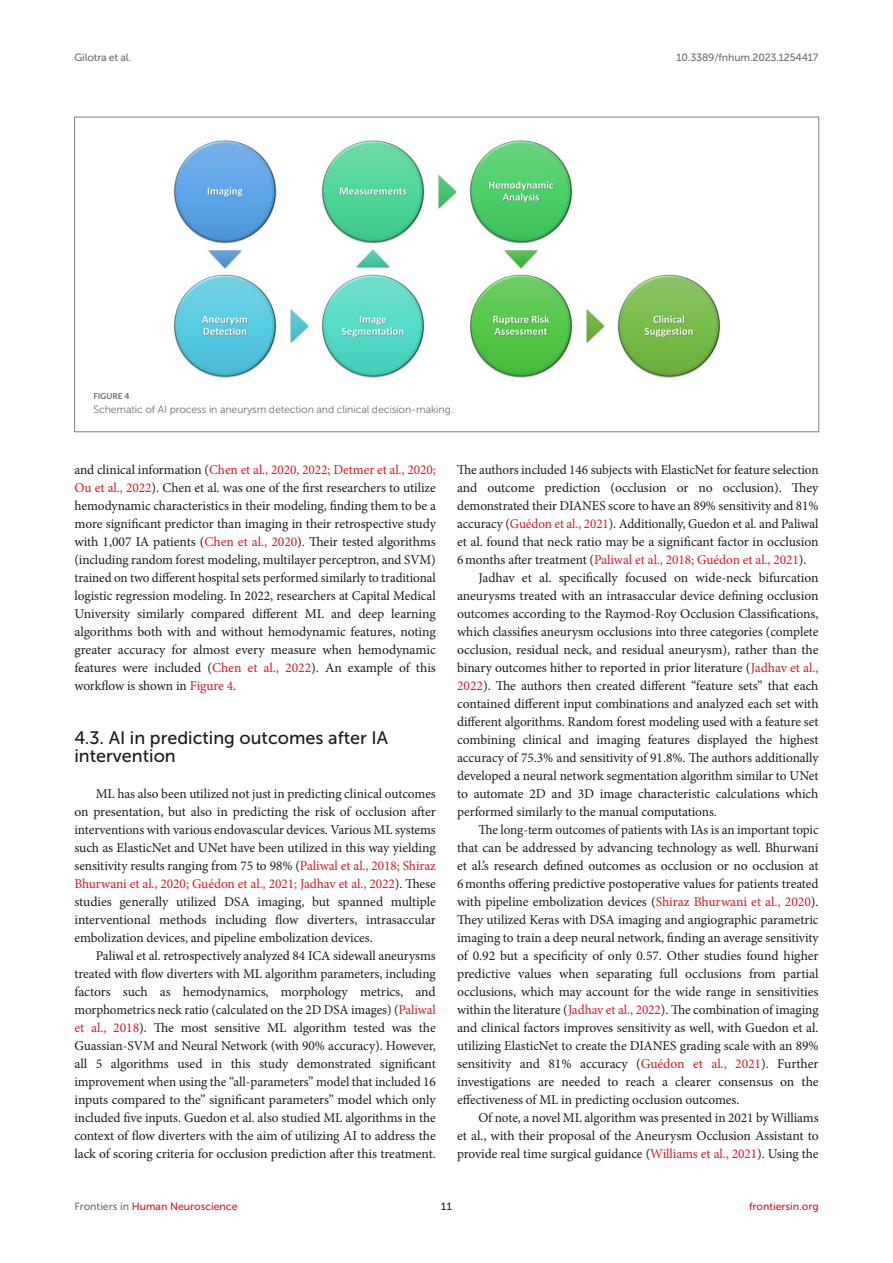
<style>
.page{position:relative;width:893px;height:1263px;background:#fff}
.page>*{position:absolute;margin:0;border:0;box-sizing:border-box;transform-origin:0 0}
.HEAD_2{font:18px/18px "Museo Sans 500";color:#1b1c1b}
.TEXT{font:13.5px/18px "Minion Pro";letter-spacing:-.005em;color:#1b1c1b;text-align:justify}
.TEXT_FLUSH{font:13.5px/18px "Minion Pro";letter-spacing:-.005em;color:#1b1c1b;text-align:justify}
.FIG_LEG{font:10.5px "Museo Sans 300";letter-spacing:-.01em;color:#706f70}
.t1{font:10.5px "Museo Sans 500";color:#d51a2c}
.t2{font:10.5px "Museo Sans 500";letter-spacing:-.015em;color:#706f70}
.t3{font:10.5px "Museo Sans 500";color:#1b1c1b}
.FIG_HD{font:8.25px "Museo Sans 700";letter-spacing:-.01em;color:#706f70}
.s1{color:#d51a2c}
.s2{color:#706f70}
</style>
<div class="page">
<img style="left:173px;top:140px;width:548px;height:238px">
<p class="t2" style="left:74px;top:51px;width:58px">Gilotra et al.</p>
<p class="t2" style="left:677px;top:51px;width:143px">10.3389/fnhum.2023.1254417</p>
<p class="FIG_HD" style="left:94px;top:392px;width:37px">FIGURE 4</p>
<p class="FIG_LEG" style="left:94px;top:404px;width:361px">Schematic of AI process in aneurysm detection and clinical decision-making.</p>
<p class="TEXT" style="left:74px;top:461px;width:363px">and clinical information (<span class="s1">Chen et al., 2020, 2022; Detmer et al., 2020; Ou et al., 2022</span>). Chen et al. was one of the first researchers to utilize hemodynamic characteristics in their modeling, finding them to be a more significant predictor than imaging in their retrospective study with 1,007 IA patients (<span class="s1">Chen et al., 2020</span>). Their tested algorithms (including random forest modeling, multilayer perceptron, and SVM) trained on two different hospital sets performed similarly to traditional logistic regression modeling. In 2022, researchers at Capital Medical University similarly compared different ML and deep learning algorithms both with and without hemodynamic features, noting greater accuracy for almost every measure when hemodynamic features were included (<span class="s1">Chen et al., 2022</span>). An example of this workflow is shown in <span class="s1">Figure 4</span>.</p>
<p class="HEAD_2" style="left:74px;top:729px;width:315px">4.3. AI in predicting outcomes after IA intervention</p>
<p class="TEXT_FLUSH" style="left:74px;top:785px;width:363px;text-indent:21px">ML has also been utilized not just in predicting clinical outcomes on presentation, but also in predicting the risk of occlusion after interventions with various endovascular devices. Various ML systems such as ElasticNet and UNet have been utilized in this way yielding sensitivity results ranging from 75 to 98% (<span class="s1">Paliwal et al., 2018; Shiraz Bhurwani et al., 2020; Guédon et al., 2021; Jadhav et al., 2022</span>). These studies generally utilized DSA imaging, but spanned multiple interventional methods including flow diverters, intrasaccular embolization devices, and pipeline embolization devices.</p>
<p class="TEXT" style="left:74px;top:947px;width:363px;text-indent:21px">Paliwal et al. retrospectively analyzed 84 ICA sidewall aneurysms treated with flow diverters with ML algorithm parameters, including factors such as hemodynamics, morphology metrics, and morphometrics neck ratio (calculated on the 2D DSA images) (<span class="s1">Paliwal et al., 2018</span>). The most sensitive ML algorithm tested was the Guassian-SVM and Neural Network (with 90% accuracy). However, all 5 algorithms used in this study demonstrated significant improvement when using the “all-parameters” model that included 16 inputs compared to the” significant parameters” model which only included five inputs. Guedon et al. also studied ML algorithms in the context of flow diverters with the aim of utilizing AI to address the lack of scoring criteria for occlusion prediction after this treatment.</p>
<p class="TEXT" style="left:457px;top:461px;width:363px">The authors included 146 subjects with ElasticNet for feature selection and outcome prediction (occlusion or no occlusion). They demonstrated their DIANES score to have an 89% sensitivity and 81% accuracy (<span class="s1">Guédon et al., 2021</span>). Additionally, Guedon et al. and Paliwal et al. found that neck ratio may be a significant factor in occlusion 6months after treatment (<span class="s1">Paliwal et al., 2018; Guédon et al., 2021</span>).</p>
<p class="TEXT" style="left:457px;top:569px;width:363px;text-indent:21px">Jadhav et al. specifically focused on wide-neck bifurcation aneurysms treated with an intrasaccular device defining occlusion outcomes according to the Raymod-Roy Occlusion Classifications, which classifies aneurysm occlusions into three categories (complete occlusion, residual neck, and residual aneurysm), rather than the binary outcomes hither to reported in prior literature (<span class="s1">Jadhav et al., 2022</span>). The authors then created different “feature sets” that each contained different input combinations and analyzed each set with different algorithms. Random forest modeling used with a feature set combining clinical and imaging features displayed the highest accuracy of 75.3% and sensitivity of 91.8%. The authors additionally developed a neural network segmentation algorithm similar to UNet to automate 2D and 3D image characteristic calculations which performed similarly to the manual computations.</p>
<p class="TEXT" style="left:457px;top:821px;width:363px;text-indent:21px">The long-term outcomes of patients with IAs is an important topic that can be addressed by advancing technology as well. Bhurwani et al.’s research defined outcomes as occlusion or no occlusion at 6months offering predictive postoperative values for patients treated with pipeline embolization devices (<span class="s1">Shiraz Bhurwani et al., 2020</span>).<br>They utilized Keras with DSA imaging and angiographic parametric imaging to train a deep neural network, finding an average sensitivity of 0.92 but a specificity of only 0.57. Other studies found higher predictive values when separating full occlusions from partial occlusions, which may account for the wide range in sensitivities within the literature (<span class="s1">Jadhav et al., 2022</span>). The combination of imaging and clinical factors improves sensitivity as well, with Guedon et al. utilizing ElasticNet to create the DIANES grading scale with an 89% sensitivity and 81% accuracy (<span class="s1">Guédon et al., 2021</span>). Further investigations are needed to reach a clearer consensus on the effectiveness of ML in predicting occlusion outcomes.</p>
<p class="TEXT" style="left:457px;top:1109px;width:363px;text-indent:21px">Of note, a novel ML algorithm was presented in 2021 by Williams et al., with their proposal of the Aneurysm Occlusion Assistant to provide real time surgical guidance (<span class="s1">Williams et al., 2021</span>). Using the</p>
<p class="t1" style="left:74px;top:1200px;width:165px"><span class="s2">Frontiers in</span> Human Neuroscience</p>
<p class="t3" style="left:441px;top:1200px;width:12px">11</p>
<p class="t1" style="left:749px;top:1200px;width:71px">frontiersin.org</p>
</div>
